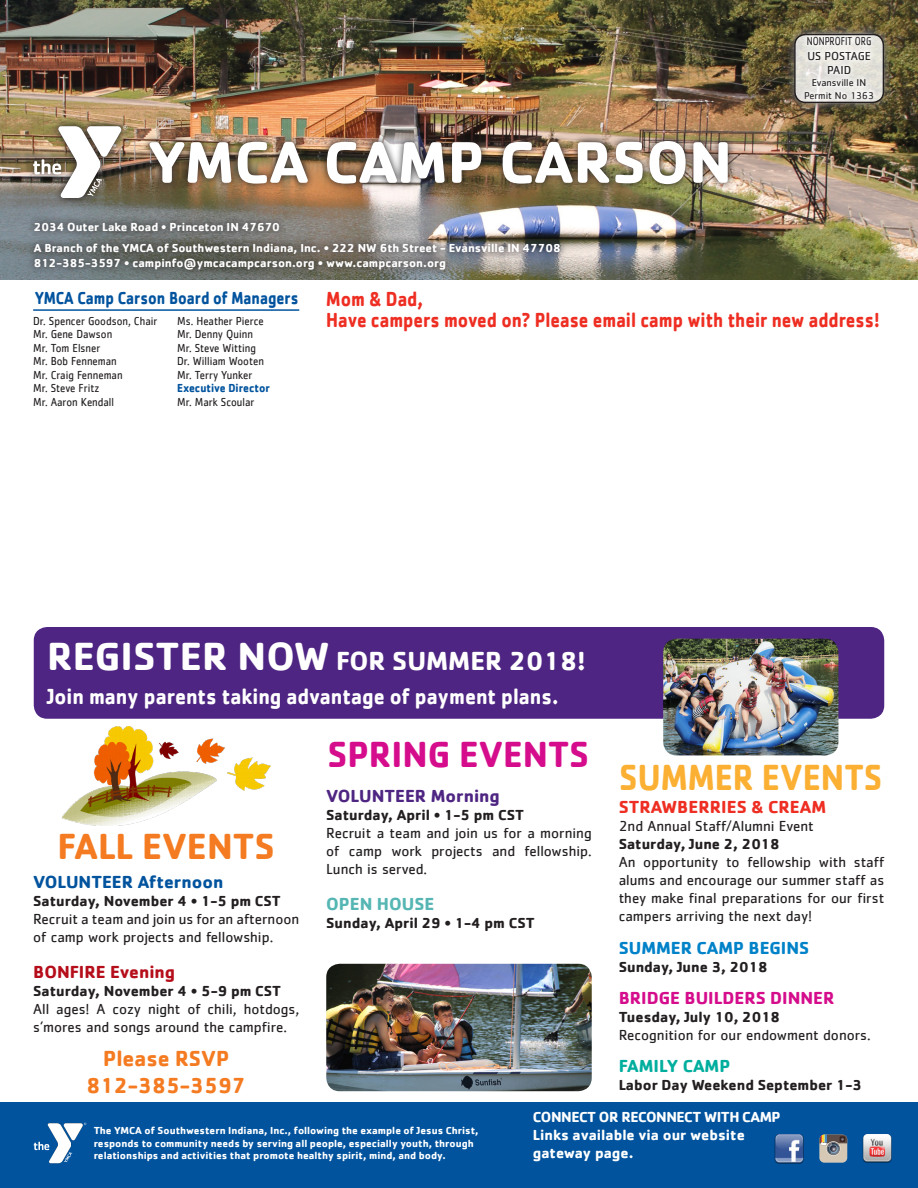
<style>
.page{position:relative;width:918px;height:1188px;background:#fff}
.page>*{position:absolute;margin:0;border:0;box-sizing:border-box;transform-origin:0 0}
.t1{font:700 60.9px "Cachet";color:#fff}
.Paragraph{font:700 37.5px "Cachet";color:#d50d8c;scale:.95 1}
.Paragraph-2{font:700 37.5px "Cachet";color:#fbb033;scale:.88 1}
.Paragraph-3{font:700 37.5px "Cachet";color:#f47b21}
.Headers{font:700 27px "Cachet";color:#fff}
.Headers-2{font:700 22.5px "Cachet";color:#fff;scale:.9 1}
.Paragraph-4{font:700 22.5px/27px "Cachet";color:#f47b21;text-align:center}
.t2{font:700 21px "Cachet";color:#ee2e22;scale:.84 1}
.Paragraph-5{font:700 18px "Cachet";color:#01539e;scale:.82 1}
.Paragraph-6{font:700 18px "Cachet";color:#d50d8c}
.Paragraph-7{font:700 18px "Cachet";color:#01539e}
.Paragraph-8{font:700 18px "Cachet";color:#ee2e22}
.Paragraph-9{font:700 18px "Cachet";color:#4e2582}
.Paragraph-10{font:700 18px "Cachet";color:#0082c8}
.Paragraph-11{font:700 18px "Cachet";color:#b50e1a}
.Paragraph-12{font:700 18px "Cachet";color:#00ae9e}
.Paragraph-13{font:700 18px "Cachet";color:#55b6b3}
.Paragraph-14{font:15px/18px "Cachet";color:#231f20}
.Paragraph-15{font:700 15px "Cachet";color:#231f20}
.Paragraph-16{font:700 15px/18px "Cachet";color:#fff}
.Headers-3{font:700 15px "Cachet";letter-spacing:-.03em;color:#fff}
.t3{font:12px "Cachet";color:#231f20;scale:.9 1}
.t4{font:700 12px "Cachet";color:#fff}
.t5{font:700 12px "Cachet";color:#01539e;scale:.9 1}
.t6{font:11.85px "Cachet";color:#231f20}
.t7{font:11.85px "Cachet";color:#231f20;scale:.75 1}
.t8{font:700 10.5px/12.6px "Cachet";color:#fff}
.t9{font:10.2px "Cachet";color:#231f20}
.s1{font-size:40.5px}
</style>
<div class="page">
<img style="left:0;top:0;width:918px;height:280px">
<img style="left:26px;top:215px;width:541px;height:62px">
<svg style="left:786px;top:25px;width:107px;height:86px"></svg>
<svg style="left:787px;top:26px;width:105px;height:85px"></svg>
<div style="left:794px;top:34px;width:90px;height:69px;border:2px solid #231f20;border-radius:11px"></div>
<hr style="left:33px;top:309px;width:266px;height:2px;background:#01539e">
<div style="left:0;top:1102px;width:918px;height:86px;background:#01539e"></div>
<img style="left:775px;top:1135px;width:29px;height:28px">
<img style="left:863px;top:1135px;width:28px;height:28px">
<svg style="left:34px;top:1123px;width:52px;height:40px"></svg>
<img style="left:142px;top:133px;width:594px;height:59px">
<img style="left:25px;top:118px;width:110px;height:88px">
<img style="left:33px;top:125px;width:94px;height:73px">
<div style="left:34px;top:627px;width:850px;height:92px;background:#4e2582;border-radius:14px"></div>
<img style="left:663px;top:639px;width:175px;height:116px">
<img style="left:326px;top:964px;width:266px;height:127px">
<img style="left:62px;top:726px;width:209px;height:100px">
<div style="left:819px;top:1135px;width:28px;height:28px;background:#d5c9b5;border-radius:5px"></div>
<div style="left:826px;top:1141px;width:15px;height:15px;background:#ded5c8;border-radius:50%"></div>
<svg style="left:819px;top:1135px;width:28px;height:20px"></svg>
<p class="t1" style="left:148px;top:123px;width:586px">YMCA CAMP CARSON</p>
<p class="t7" style="left:807px;top:35px;width:87px">NONPROFIT ORG</p>
<p class="t6" style="left:807px;top:49px;width:65px">US POSTAGE</p>
<p class="t6" style="left:827px;top:63px;width:26px">PAID</p>
<p class="t9" style="left:812px;top:77px;width:56px">Evansville IN</p>
<p class="t9" style="left:804px;top:89px;width:72px">Permit No 1363</p>
<p class="t4" style="left:34px;top:219px;width:248px">2034 Outer Lake Road • Princeton IN 47670</p>
<p class="t4" style="left:34px;top:241px;width:529px">A Branch of the YMCA of Southwestern Indiana, Inc. • 222 NW 6th Street - Evansville IN 47708</p>
<p class="t4" style="left:34px;top:255px;width:414px">812-385-3597 • campinfo@ymcacampcarson.org • www.campcarson.org</p>
<p class="t2" style="left:326px;top:285px;width:117px">Mom &amp; Dad,</p>
<p class="t2" style="left:326px;top:306px;width:660px">Have campers moved on? Please email camp with their new address!</p>
<p class="Paragraph-5" style="left:35px;top:286px;width:323px">YMCA Camp Carson Board of Managers</p>
<p class="t3" style="left:33px;top:314px;width:140px">Dr. Spencer Goodson, Chair</p>
<p class="t3" style="left:33px;top:327px;width:89px">Mr. Gene Dawson</p>
<p class="t3" style="left:33px;top:341px;width:76px">Mr. Tom Elsner</p>
<p class="t3" style="left:33px;top:354px;width:94px">Mr. Bob Fenneman</p>
<p class="t3" style="left:33px;top:368px;width:101px">Mr. Craig Fenneman</p>
<p class="t3" style="left:33px;top:381px;width:75px">Mr. Steve Fritz</p>
<p class="t3" style="left:33px;top:395px;width:91px">Mr. Aaron Kendall</p>
<p class="t3" style="left:177px;top:314px;width:98px">Ms. Heather Pierce</p>
<p class="t3" style="left:177px;top:327px;width:86px">Mr. Denny Quinn</p>
<p class="t3" style="left:177px;top:341px;width:89px">Mr. Steve Witting</p>
<p class="t3" style="left:177px;top:354px;width:98px">Dr. William Wooten</p>
<p class="t3" style="left:177px;top:368px;width:85px">Mr. Terry Yunker</p>
<p class="t5" style="left:177px;top:380px;width:105px">Executive Director</p>
<p class="t3" style="left:177px;top:395px;width:87px">Mr. Mark Scoular</p>
<p class="Headers" style="left:47px;top:644px;width:540px"><span class="s1">REGISTER NOW</span> FOR SUMMER 2018!</p>
<p class="Headers-2" style="left:47px;top:682px;width:570px">Join many parents taking advantage of payment plans.</p>
<p class="Paragraph-3" style="left:58px;top:823px;width:219px">FALL EVENTS</p>
<p class="Paragraph-7" style="left:33px;top:870px;width:192px">VOLUNTEER Afternoon</p>
<p class="Paragraph-15" style="left:33px;top:891px;width:249px">Saturday, November 4 • 1-5 pm CST</p>
<p class="Paragraph-14" style="left:33px;top:910px;width:268px">Recruit a team and join us for an afternoon of camp work projects and fellowship.</p>
<p class="Paragraph-11" style="left:33px;top:960px;width:144px">BONFIRE Evening</p>
<p class="Paragraph-15" style="left:33px;top:981px;width:250px">Saturday, November 4 • 5-9 pm CST</p>
<p class="Paragraph-14" style="left:33px;top:1000px;width:268px">All ages! A cozy night of chili, hotdogs, s’mores and songs around the campfire.</p>
<p class="Paragraph-4" style="left:87px;top:1044px;width:161px">Please RSVP<br>812-385-3597</p>
<p class="Paragraph" style="left:328px;top:730px;width:277px">SPRING EVENTS</p>
<p class="Paragraph-9" style="left:326px;top:785px;width:175px">VOLUNTEER Morning</p>
<p class="Paragraph-15" style="left:326px;top:806px;width:199px">Saturday, April • 1-5 pm CST</p>
<p class="Paragraph-14" style="left:326px;top:824px;width:267px;text-align:justify">Recruit a team and join us for a morning of camp work projects and fellowship.<br>Lunch is served.</p>
<p class="Paragraph-13" style="left:326px;top:893px;width:110px">OPEN HOUSE</p>
<p class="Paragraph-15" style="left:326px;top:914px;width:210px">Sunday, April 29 • 1-4 pm CST</p>
<p class="Paragraph-2" style="left:619px;top:753px;width:301px">SUMMER EVENTS</p>
<p class="Paragraph-8" style="left:619px;top:795px;width:209px">STRAWBERRIES &amp; CREAM</p>
<p class="Paragraph-14" style="left:619px;top:817px;width:196px">2nd Annual Staff/Alumni Event</p>
<p class="Paragraph-15" style="left:619px;top:834px;width:163px">Saturday, June 2, 2018</p>
<p class="Paragraph-14" style="left:619px;top:853px;width:267px;text-align:justify">An opportunity to fellowship with staff alums and encourage our summer staff as they make final preparations for our first campers arriving the next day!</p>
<p class="Paragraph-10" style="left:619px;top:936px;width:192px">SUMMER CAMP BEGINS</p>
<p class="Paragraph-15" style="left:619px;top:957px;width:150px">Sunday, June 3, 2018</p>
<p class="Paragraph-6" style="left:619px;top:986px;width:217px">BRIDGE BUILDERS DINNER</p>
<p class="Paragraph-15" style="left:619px;top:1007px;width:163px">Tuesday, July 10, 2018</p>
<p class="Paragraph-14" style="left:619px;top:1026px;width:254px">Recognition for our endowment donors.</p>
<p class="Paragraph-12" style="left:619px;top:1055px;width:113px">FAMILY CAMP</p>
<p class="Paragraph-15" style="left:619px;top:1076px;width:245px">Labor Day Weekend September 1-3</p>
<p class="t8" style="left:94px;top:1124px;width:386px">The YMCA of Southwestern Indiana, Inc., following the example of Jesus Christ, responds to community needs by serving all people, especially youth, through relationships and activities that promote healthy spirit, mind, and body.</p>
<p class="Headers-3" style="left:533px;top:1108px;width:249px">CONNECT OR RECONNECT WITH CAMP</p>
<p class="Paragraph-16" style="left:533px;top:1126px;width:213px">Links available via our website gateway page.</p>
</div>
